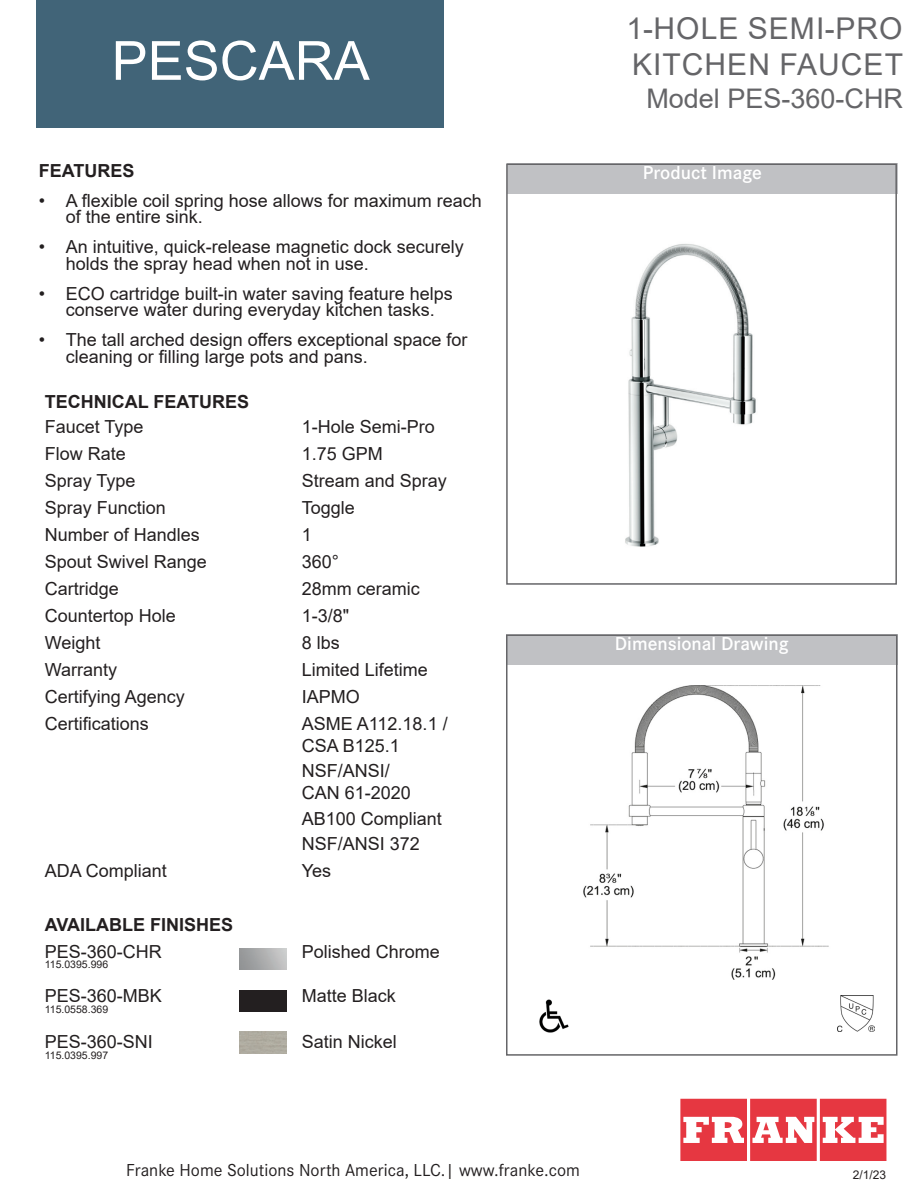
<style>
.page{position:relative;width:918px;height:1188px;background:#fff}
.page>*{position:absolute;margin:0;border:0;box-sizing:border-box;transform-origin:0 0}
.t1{font:54px "Arial";color:#fff}
.t2{font:30px "Arial";letter-spacing:.035em;color:#656568}
.t3{font:27px "Arial";color:#656568}
.t4{font:600 19.5px "Corporate S";color:#fff}
.t5{font:18px/16.5px "Arial";color:#231f20}
.t6{font:18px "Corporate S";color:#231f20}
.t7{font:700 18px "Arial";color:#231f20}
.t8{font:12px "Arial";color:#231f20}
.t9{font:10.5px "Arial";color:#231f20}
</style>
<div class="page">
<svg style="left:680px;top:1099px;width:206px;height:62px"></svg>
<div style="left:37px;top:0;width:407px;height:127px;background:#416478"></div>
<div style="left:506px;top:634px;width:392px;height:31px;background:#c0c1c4"></div>
<div style="left:506px;top:634px;width:392px;height:422px;border:2px solid #656568"></div>
<div style="left:507px;top:164px;width:391px;height:30px;background:#c0c1c4"></div>
<div style="left:506px;top:164px;width:391px;height:421px;border:2px solid #656568"></div>
<img style="left:625px;top:244px;width:131px;height:303px">
<img style="left:583px;top:685px;width:246px;height:295px">
<img style="left:539px;top:999px;width:30px;height:34px">
<img style="left:837px;top:995px;width:37px;height:36px">
<div style="left:239px;top:990px;width:48px;height:22px;background:#231f20"></div>
<p class="t1" style="left:112px;top:24px;width:260px">PESCARA</p>
<p class="t7" style="left:39px;top:158px;width:97px">FEATURES</p>
<p class="t5" style="left:66px;top:192px;width:418px;text-indent:-27px">• A flexible coil spring hose allows for maximum reach of the entire sink.</p>
<p class="t5" style="left:66px;top:238px;width:400px;text-indent:-27px">• An intuitive, quick-release magnetic dock securely holds the spray head when not in use.</p>
<p class="t5" style="left:39px;top:285px;width:416px;text-align:center">• ECO cartridge built-in water saving feature helps conserve water during everyday kitchen tasks.</p>
<p class="t5" style="left:66px;top:331px;width:403px;text-indent:-27px">• The tall arched design offers exceptional space for cleaning or filling large pots and pans.</p>
<p class="t7" style="left:45px;top:389px;width:206px">TECHNICAL FEATURES</p>
<p class="t5" style="left:45px;top:418px;width:100px">Faucet Type</p>
<p class="t5" style="left:302px;top:418px;width:135px">1-Hole Semi-Pro</p>
<p class="t5" style="left:45px;top:445px;width:83px">Flow Rate</p>
<p class="t5" style="left:302px;top:445px;width:83px">1.75 GPM</p>
<p class="t5" style="left:45px;top:472px;width:92px">Spray Type</p>
<p class="t5" style="left:302px;top:472px;width:147px">Stream and Spray</p>
<p class="t5" style="left:45px;top:499px;width:123px">Spray Function</p>
<p class="t5" style="left:302px;top:499px;width:55px">Toggle</p>
<p class="t5" style="left:45px;top:526px;width:157px">Number of Handles</p>
<p class="t5" style="left:302px;top:526px;width:12px">1</p>
<p class="t5" style="left:45px;top:553px;width:164px">Spout Swivel Range</p>
<p class="t5" style="left:302px;top:553px;width:39px">360°</p>
<p class="t5" style="left:45px;top:580px;width:76px">Cartridge</p>
<p class="t5" style="left:302px;top:580px;width:120px">28mm ceramic</p>
<p class="t5" style="left:45px;top:607px;width:133px">Countertop Hole</p>
<p class="t5" style="left:302px;top:607px;width:49px">1-3/8"</p>
<p class="t5" style="left:45px;top:634px;width:57px">Weight</p>
<p class="t5" style="left:302px;top:634px;width:40px">8 lbs</p>
<p class="t5" style="left:45px;top:661px;width:74px">Warranty</p>
<p class="t5" style="left:302px;top:661px;width:128px">Limited Lifetime</p>
<p class="t5" style="left:45px;top:688px;width:142px">Certifying Agency</p>
<p class="t5" style="left:302px;top:688px;width:60px">IAPMO</p>
<p class="t5" style="left:45px;top:715px;width:106px">Certifications</p>
<p class="t5" style="left:302px;top:713px;width:147px;line-height:21.6px">ASME A112.18.1 /<br>CSA B125.1</p>
<p class="t5" style="left:302px;top:763px;width:90px">NSF/ANSI/</p>
<p class="t5" style="left:302px;top:784px;width:111px">CAN 61-2020</p>
<p class="t5" style="left:302px;top:810px;width:142px">AB100 Compliant</p>
<p class="t5" style="left:302px;top:835px;width:120px">NSF/ANSI 372</p>
<p class="t5" style="left:45px;top:862px;width:124px">ADA Compliant</p>
<p class="t5" style="left:302px;top:862px;width:31px">Yes</p>
<p class="t7" style="left:45px;top:912px;width:190px">AVAILABLE FINISHES</p>
<p class="t5" style="left:45px;top:943px;width:119px">PES-360-CHR</p>
<p class="t9" style="left:45px;top:957px;width:65px">115.0395.996</p>
<p class="t5" style="left:302px;top:943px;width:140px">Polished Chrome</p>
<p class="t5" style="left:45px;top:988px;width:119px">PES-360-MBK</p>
<p class="t9" style="left:45px;top:1002px;width:65px">115.0558.369</p>
<p class="t5" style="left:45px;top:1033px;width:110px">PES-360-SNI</p>
<p class="t9" style="left:45px;top:1048px;width:65px">115.0395.997</p>
<p class="t5" style="left:302px;top:988px;width:96px">Matte Black</p>
<p class="t5" style="left:302px;top:1033px;width:97px">Satin Nickel</p>
<p class="t2" style="left:626px;top:8px;width:278px">1-HOLE SEMI-PRO</p>
<p class="t2" style="left:632px;top:44px;width:272px">KITCHEN FAUCET</p>
<p class="t3" style="left:646px;top:80px;width:258px">Model PES-360-CHR</p>
<p class="t4" style="left:643px;top:158px;width:121px">Product Image</p>
<p class="t4" style="left:615px;top:629px;width:175px">Dimensional Drawing</p>
<p class="t6" style="left:126px;top:1157px;width:455px">Franke Home Solutions North America, LLC.| www.franke.com</p>
<p class="t8" style="left:853px;top:1166px;width:35px">2/1/23</p>
</div>
